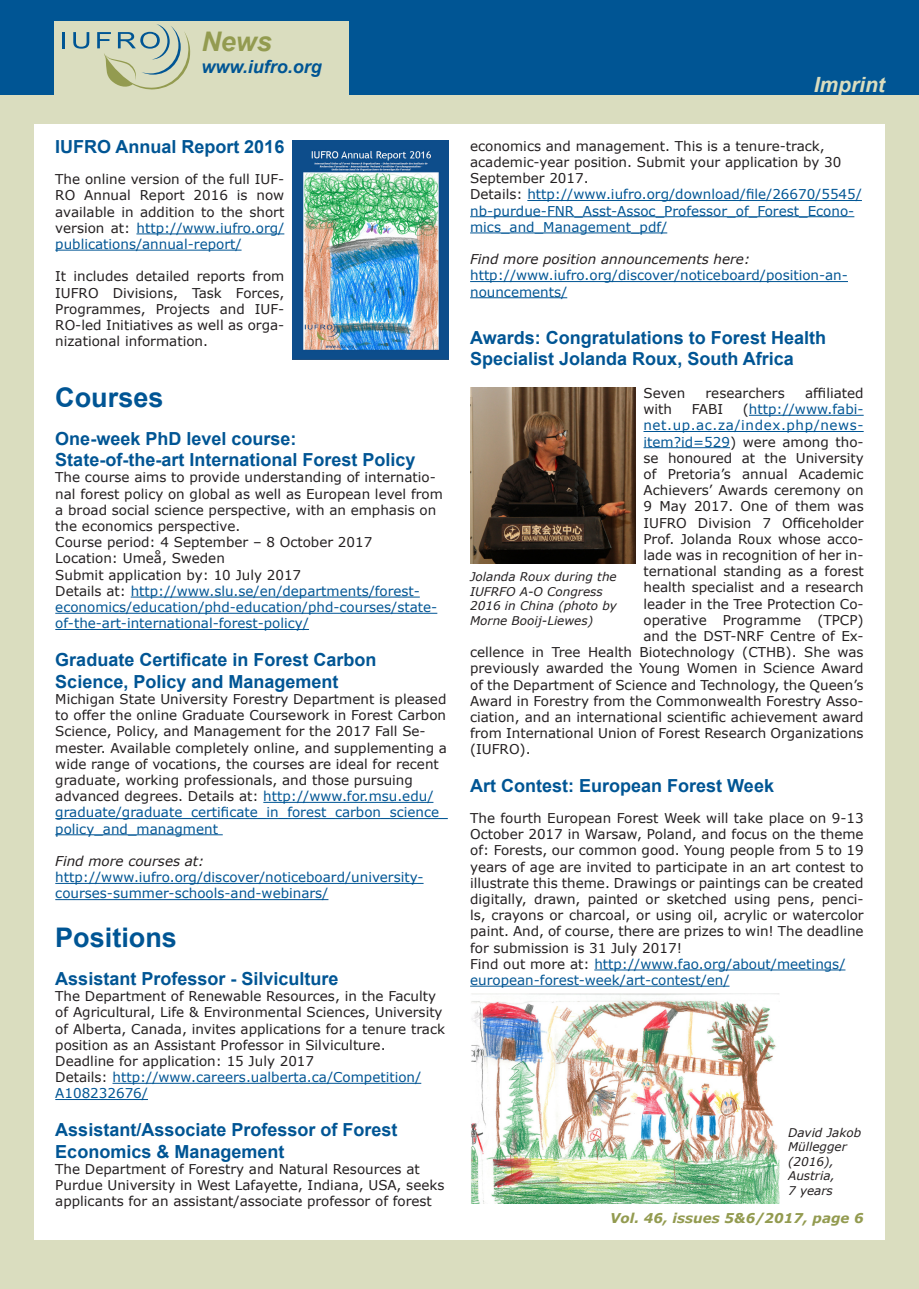
<style>
.page{position:relative;width:919px;height:1289px;background:#fff}
.page>*{position:absolute;margin:0;border:0;box-sizing:border-box;transform-origin:0 0}
.t1{font:700 27px "Arial";color:#005594}
.t2{font:italic 700 27px "Arial";color:#939b50}
.t3{font:italic 700 21px "Arial";color:#daddbf}
.t4{font:700 18px/21.6px "Arial";color:#005594}
.t5{font:italic 700 18px "Arial";color:#005594}
.t6{font:13.5px/16.2px "Verdana";color:#231f20}
.t7{font:13.5px/16.2px "Verdana";color:#005594}
.t8{font:italic 13.5px "Verdana";color:#231f20}
.t9{font:13.5px "Verdana";letter-spacing:.045em;color:#005594}
.t10{font:italic 700 13.5px "Verdana";color:#939b50}
.t11{font:italic 12px/14.4px "Verdana";color:#231f20}
.s1{color:#005594}
.s2{color:#231f20}
</style>
<div class="page">
<div style="left:0;top:0;width:918px;height:98px;background:#005594"></div>
<div style="left:54px;top:21px;width:295px;height:81px;background:#daddbf"></div>
<div style="left:0;top:96px;width:918px;height:1192px;background:#daddbf"></div>
<div style="left:34px;top:124px;width:850px;height:1116px;background:#fff"></div>
<hr style="left:62px;top:32px;width:3px;height:16px;background:#005594">
<svg style="left:73px;top:32px;width:16px;height:17px"></svg>
<svg style="left:97px;top:24px;width:93px;height:65px"></svg>
<hr style="left:131px;top:596px;width:289px;height:1px;background:#005594">
<hr style="left:55px;top:613px;width:382px;height:1px;background:#005594">
<hr style="left:55px;top:629px;width:254px;height:1px;background:#005594">
<hr style="left:263px;top:802px;width:170px;height:1px;background:#005594">
<hr style="left:55px;top:818px;width:392px;height:1px;background:#005594">
<hr style="left:55px;top:834px;width:168px;height:1px;background:#005594">
<hr style="left:55px;top:883px;width:368px;height:1px;background:#005594">
<hr style="left:55px;top:899px;width:273px;height:1px;background:#005594">
<hr style="left:112px;top:1082px;width:309px;height:1px;background:#005594">
<hr style="left:55px;top:1099px;width:93px;height:1px;background:#005594">
<hr style="left:748px;top:415px;width:115px;height:1px;background:#005594">
<hr style="left:643px;top:431px;width:220px;height:1px;background:#005594">
<hr style="left:643px;top:447px;width:87px;height:1px;background:#005594">
<hr style="left:594px;top:969px;width:251px;height:1px;background:#005594">
<hr style="left:470px;top:985px;width:259px;height:1px;background:#005594">
<hr style="left:136px;top:233px;width:148px;height:1px;background:#005594">
<hr style="left:55px;top:250px;width:186px;height:1px;background:#005594">
<img style="left:293px;top:140px;width:156px;height:219px">
<hr style="left:527px;top:200px;width:334px;height:1px;background:#005594">
<hr style="left:470px;top:216px;width:384px;height:1px;background:#005594">
<hr style="left:470px;top:232px;width:197px;height:1px;background:#005594">
<hr style="left:470px;top:281px;width:377px;height:1px;background:#005594">
<hr style="left:470px;top:297px;width:97px;height:1px;background:#005594">
<img style="left:470px;top:387px;width:165px;height:176px">
<img style="left:471px;top:993px;width:308px;height:210px">
<p class="t2" style="left:201px;top:24px;width:72px">News</p>
<p class="t5" style="left:201px;top:54px;width:122px">www.iufro.org</p>
<p class="t4" style="left:55px;top:137px;width:230px">IUFRO Annual Report 2016</p>
<p class="t6" style="left:55px;top:171px;width:230px;text-align:justify">The online version of the full IUF-RO Annual Report 2016 is now available in addition to the short version at: <span class="s1">http://www.iufro.org/ publications/annual-report/</span></p>
<p class="t6" style="left:55px;top:268px;width:230px;text-align:justify">It includes detailed reports from IUFRO Divisions, Task Forces, Programmes, Projects and IUF-RO-led Initiatives as well as orga&shy;nizational information.</p>
<p class="t1" style="left:55px;top:379px;width:110px">Courses</p>
<p class="t4" style="left:55px;top:428px;width:243px">One-week PhD level course:</p>
<p class="t4" style="left:55px;top:449px;width:362px">State-of-the-art International Forest Policy</p>
<p class="t6" style="left:55px;top:469px;width:389px">The course aims to provide understanding of internatio&shy;nal forest policy on global as well as European level from a broad social science perspective, with an emphasis on the economics perspective.</p>
<p class="t6" style="left:55px;top:534px;width:318px">Course period: 4 September – 8 October 2017</p>
<p class="t6" style="left:55px;top:550px;width:171px">Location: Umeå, Sweden</p>
<p class="t6" style="left:55px;top:566px;width:247px">Submit application by: 10 July 2017</p>
<p class="t7" style="left:55px;top:582px;width:383px"><span class="s2">Details at:</span> http://www.slu.se/en/departments/forest&shy;economics/education/phd-education/phd-courses/state&shy;of-the-art-international-forest-policy/</p>
<p class="t4" style="left:55px;top:649px;width:323px">Graduate Certificate in Forest Carbon</p>
<p class="t4" style="left:55px;top:671px;width:285px">Science, Policy and Management</p>
<p class="t6" style="left:55px;top:690px;width:394px">Michigan State University Forestry Department is pleased to offer the online Graduate Coursework in Forest Carbon Science, Policy, and Management for the 2017 Fall Se&shy;mester. Available completely online, and supplementing a wide range of vocations, the courses are ideal for recent graduate, working professionals, and those pursuing advanced degrees. Details at: <span class="s1">http://www.for.msu.edu/ graduate/graduate_certificate_in_forest_carbon_science_ policy_and_managment</span></p>
<p class="t8" style="left:55px;top:851px;width:151px">Find more courses at:</p>
<p class="t7" style="left:55px;top:869px;width:370px">http://www.iufro.org/discover/noticeboard/university&shy;courses-summer-schools-and-webinars/</p>
<p class="t1" style="left:55px;top:919px;width:123px">Positions</p>
<p class="t4" style="left:55px;top:968px;width:285px">Assistant Professor - Silviculture</p>
<p class="t6" style="left:55px;top:987px;width:391px">The Department of Renewable Resources, in the Faculty of Agricultural, Life &amp; Environmental Sciences, University of Alberta, Canada, invites applications for a tenure track position as an Assistant Professor in Silviculture.</p>
<p class="t6" style="left:55px;top:1052px;width:260px">Deadline for application: 15 July 2017</p>
<p class="t7" style="left:55px;top:1068px;width:367px"><span class="s2">Details:</span> http://www.careers.ualberta.ca/Competition/<br>A108232676/</p>
<p class="t4" style="left:55px;top:1119px;width:344px">Assistant/Associate Professor of Forest</p>
<p class="t4" style="left:55px;top:1141px;width:231px">Economics &amp; Management</p>
<p class="t6" style="left:55px;top:1160px;width:390px">The Department of Forestry and Natural Resources at<br>Purdue University in West Lafayette, Indiana, USA, seeks applicants for an assistant/associate professor of forest</p>
<p class="t3" style="left:813px;top:70px;width:73px">Imprint</p>
<p class="t6" style="left:470px;top:137px;width:373px">economics and management. This is a tenure-track, academic-year position. Submit your application by 30<br>September 2017.</p>
<p class="t7" style="left:470px;top:186px;width:393px"><span class="s2">Details:</span> http://www.iufro.org/download/file/26670/5545/ nb-purdue-FNR_Asst-Assoc_Professor_of_Forest_Econo&shy;mics_and_Management_pdf/</p>
<p class="t8" style="left:470px;top:250px;width:281px">Find more position announcements here:</p>
<p class="t7" style="left:470px;top:267px;width:379px">http://www.iufro.org/discover/noticeboard/position-an&shy;nouncements/</p>
<p class="t4" style="left:470px;top:327px;width:357px">Awards: Congratulations to Forest Health<br>Specialist Jolanda Roux, South Africa</p>
<p class="t6" style="left:643px;top:385px;width:43px">Seven</p>
<p class="t6" style="left:705px;top:385px;width:81px">researchers</p>
<p class="t6" style="left:805px;top:385px;width:60px">affiliated</p>
<p class="t6" style="left:643px;top:401px;width:30px">with</p>
<p class="t6" style="left:691px;top:401px;width:33px">FABI</p>
<p class="t7" style="left:742px;top:401px;width:122px"><span class="s2">(</span>http://www.fabi-</p>
<p class="t9" style="left:643px;top:416px;width:221px">net.up.ac.za/index.php/news-</p>
<p class="t6" style="left:643px;top:433px;width:222px"><span class="s1">item?id=529</span>) were among tho-</p>
<p class="t6" style="left:643px;top:449px;width:222px">se honoured at the University</p>
<p class="t6" style="left:643px;top:466px;width:222px">of Pretoria’s annual Academic</p>
<p class="t6" style="left:643px;top:482px;width:222px">Achievers’ Awards ceremony on</p>
<p class="t6" style="left:643px;top:498px;width:222px">9 May 2017. One of them was</p>
<p class="t6" style="left:643px;top:514px;width:222px">IUFRO Division 7 Officeholder</p>
<p class="t6" style="left:643px;top:530px;width:222px">Prof. Jolanda Roux whose acco-</p>
<p class="t6" style="left:643px;top:547px;width:222px">lade was in recognition of her in-</p>
<p class="t6" style="left:643px;top:563px;width:222px">ternational standing as a forest</p>
<p class="t6" style="left:643px;top:579px;width:222px">health specialist and a research</p>
<p class="t6" style="left:643px;top:595px;width:222px">leader in the Tree Protection Co-</p>
<p class="t6" style="left:643px;top:611px;width:222px">operative Programme (TPCP)</p>
<p class="t6" style="left:643px;top:628px;width:222px">and the DST-NRF Centre of Ex-</p>
<p class="t6" style="left:470px;top:644px;width:395px">cellence in Tree Health Biotechnology (CTHB). She was</p>
<p class="t6" style="left:470px;top:660px;width:395px">previously awarded the Young Women in Science Award</p>
<p class="t6" style="left:470px;top:676px;width:395px">of the Department of Science and Technology, the Queen’s</p>
<p class="t6" style="left:470px;top:692px;width:395px">Award in Forestry from the Commonwealth Forestry Asso-</p>
<p class="t6" style="left:470px;top:709px;width:395px">ciation, and an international scientific achievement award</p>
<p class="t6" style="left:470px;top:725px;width:395px">from International Union of Forest Research Organizations</p>
<p class="t6" style="left:470px;top:741px;width:62px">(IUFRO).</p>
<p class="t4" style="left:470px;top:775px;width:305px">Art Contest: European Forest Week</p>
<p class="t6" style="left:470px;top:809px;width:395px;text-align:justify">The fourth European Forest Week will take place on 9-13<br>October 2017 in Warsaw, Poland, and focus on the theme of: Forests, our common good. Young people from 5 to 19 years of age are invited to participate in an art contest to illustrate this theme. Drawings or paintings can be created digitally, drawn, painted or sketched using pens, penci&shy;ls, crayons or charcoal, or using oil, acrylic or watercolor paint. And, of course, there are prizes to win! The deadline for submission is 31 July 2017!</p>
<p class="t7" style="left:470px;top:955px;width:377px"><span class="s2">Find out more at:</span> http://www.fao.org/about/meetings/ european-forest-week/art-contest/en/</p>
<p class="t11" style="left:470px;top:569px;width:148px">Jolanda Roux during the<br>IUFRFO A-O Congress<br>2016 in China (photo by<br>Morne Booij-Liewes)</p>
<p class="t11" style="left:788px;top:1125px;width:74px">David Jakob<br>Müllegger (2016),<br>Austria,</p>
<p class="t11" style="left:788px;top:1182px;width:46px">7 years</p>
<p class="t10" style="left:610px;top:1208px;width:255px">Vol. 46, issues 5&amp;6/2017, page 6</p>
</div>
